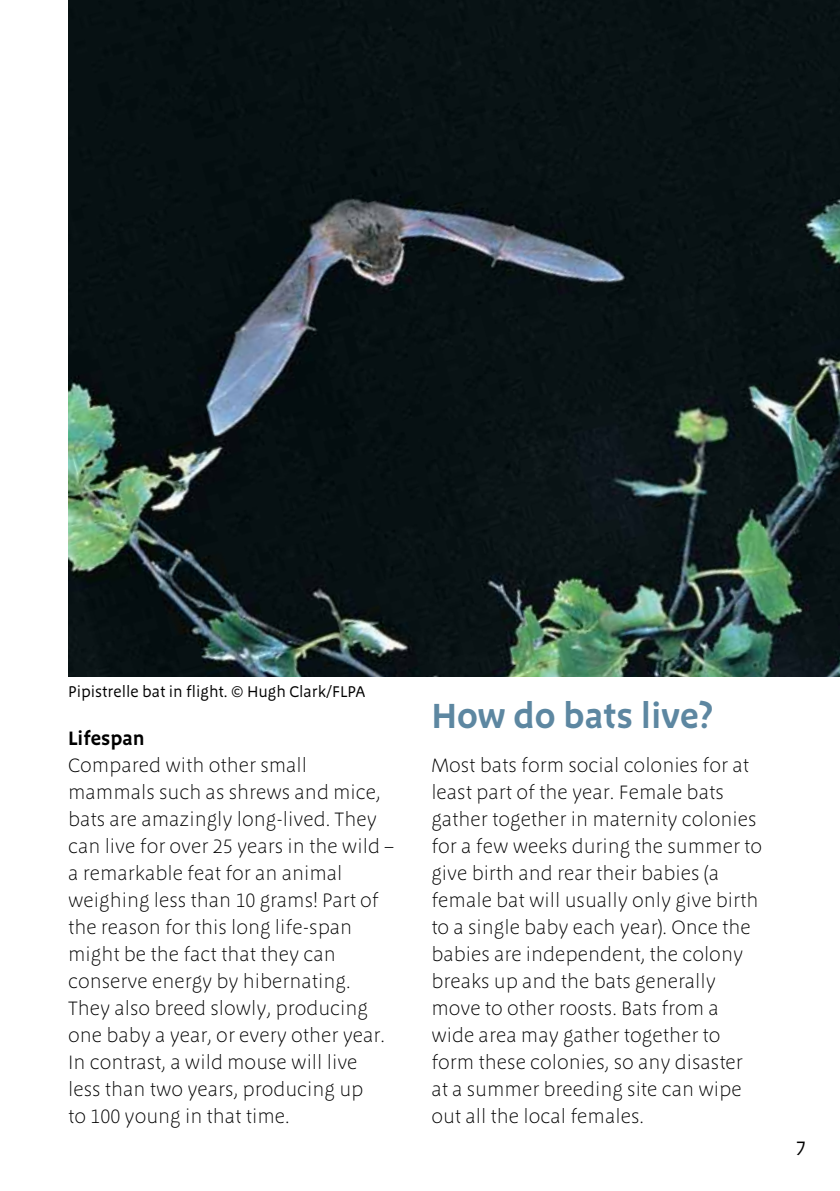
<style>
.page{position:relative;width:840px;height:1191px;background:#fff}
.page>*{position:absolute;margin:0;border:0;box-sizing:border-box;transform-origin:0 0}
.t1{font:600 36px "Megano TF";color:#5d87a1}
.t2{font:300 20px/27px "Megano TF";color:#000}
.t3{font:600 20px "Megano TF";color:#000}
.t4{font:20px "Megano TF";color:#000}
.t5{font:16px "Megano TF";color:#000}
</style>
<div class="page">
<img style="left:68px;top:0;width:771px;height:676px">
<p class="t5" style="left:68px;top:681px;width:298px">Pipistrelle bat in flight. © Hugh Clark/FLPA</p>
<h1 class="t1" style="left:431px;top:694px;width:283px">How do bats live?</h1>
<p class="t3" style="left:68px;top:726px;width:78px">Lifespan</p>
<p class="t2" style="left:68px;top:751px;width:327px">Compared with other small mammals such as shrews and mice, bats are amazingly long-lived. They can live for over 25 years in the wild – a remarkable feat for an animal weighing less than 10 grams! Part of the reason for this long life-span might be the fact that they can conserve energy by hibernating.<br>They also breed slowly, producing one baby a year, or every other year.<br>In contrast, a wild mouse will live less than two years, producing up<br>to 100 young in that time.</p>
<p class="t2" style="left:431px;top:751px;width:332px">Most bats form social colonies for at least part of the year. Female bats gather together in maternity colonies for a few weeks during the summer to give birth and rear their babies (a female bat will usually only give birth to a single baby each year). Once the babies are independent, the colony breaks up and the bats generally move to other roosts. Bats from a wide area may gather together to form these colonies, so any disaster at a summer breeding site can wipe out all the local females.</p>
<p class="t4" style="left:795px;top:1136px;width:12px">7</p>
</div>
